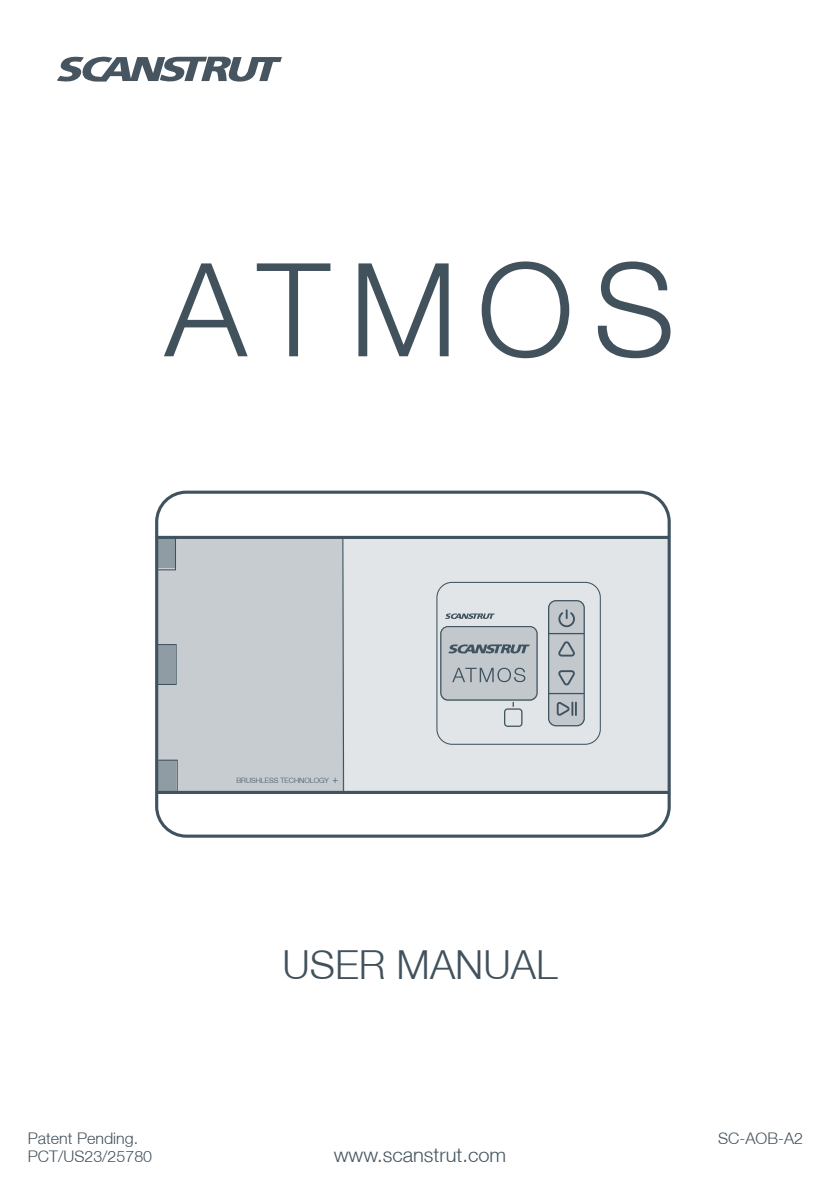
<style>
.page{position:relative;width:840px;height:1191px;background:#fff}
.page>*{position:absolute;margin:0;border:0;box-sizing:border-box;transform-origin:0 0}
.t1{font:300 130px "Helvetica Neue LT";letter-spacing:.15em;color:#42525d}
.t2{font:300 40px "Helvetica Neue LT";color:#42525d}
.Scanstrut_Black_Paragraph_Type_2{font:300 20px "Helvetica Neue LT";color:#455560}
.t3{font:300 16px "Helvetica Neue LT";color:#42525d}
.t4{font:300 7.4px "Helvetica Neue LT";color:#3f525f}
.s1{font-size:10.4px}
</style>
<div class="page">
<svg style="left:57px;top:57px;width:225px;height:25px"></svg>
<div style="left:343px;top:537px;width:326px;height:255px;background:#e2e5e7"></div>
<div style="left:440px;top:628px;width:96px;height:73px;background:#c2c8cc;border-radius:7px"></div>
<div style="left:158px;top:537px;width:185px;height:255px;background:#c6cccf"></div>
<div style="left:157px;top:646px;width:17px;height:38px;background:#909ca3"></div>
<div style="left:436px;top:582px;width:164px;height:163px;border:1px solid #3f525f;border-radius:15px"></div>
<div style="left:155px;top:490px;width:515px;height:347px;border:3px solid #3f525f;border-radius:30px"></div>
<hr style="left:156px;top:536px;width:512px;height:3px;background:#405460">
<hr style="left:157px;top:791px;width:512px;height:3px;background:#405460">
<svg style="left:445px;top:613px;width:49px;height:6px"></svg>
<svg style="left:548px;top:600px;width:36px;height:125px;background:#bdc4c8"></svg>
<hr style="left:548px;top:633px;width:36px;height:1px;background:#405460">
<hr style="left:548px;top:693px;width:36px;height:1px;background:#405460">
<svg style="left:448px;top:644px;width:81px;height:10px"></svg>
<svg style="left:452px;top:668px;width:73px;height:14px"></svg>
<svg style="left:558px;top:641px;width:16px;height:15px"></svg>
<svg style="left:558px;top:670px;width:16px;height:15px"></svg>
<svg style="left:556px;top:701px;width:20px;height:15px"></svg>
<svg style="left:558px;top:609px;width:16px;height:18px"></svg>
<div style="left:503px;top:708px;width:19px;height:19px;border:1px solid #405460;border-radius:3px"></div>
<svg style="left:155px;top:536px;width:21px;height:35px"></svg>
<svg style="left:157px;top:759px;width:21px;height:32px"></svg>
<div style="left:155px;top:644px;width:21px;height:41px;border:1px solid #3f525f"></div>
<svg style="left:341px;top:539px;width:3px;height:252px"></svg>
<div style="left:547px;top:600px;width:37px;height:126px;border:1px solid #405460;border-radius:7px"></div>
<div style="left:440px;top:626px;width:97px;height:74px;border:1px solid #405460;border-radius:7px"></div>
<p class="t1" style="left:165px;top:230px;width:511px">ATMOS</p>
<p class="t3" style="left:28px;top:1128px;width:112px">Patent Pending.</p>
<p class="t3" style="left:28px;top:1146px;width:126px">PCT/US23/25780</p>
<p class="t4" style="left:236px;top:775px;width:103px">BRUSHLESS TECHNOLOGY <span class="s1">+</span></p>
<p class="t2" style="left:282px;top:939px;width:276px">USER MANUAL</p>
<p class="Scanstrut_Black_Paragraph_Type_2" style="left:333px;top:1142px;width:174px">www.scanstrut.com</p>
<p class="t3" style="left:717px;top:1128px;width:86px">SC-AOB-A2</p>
</div>
